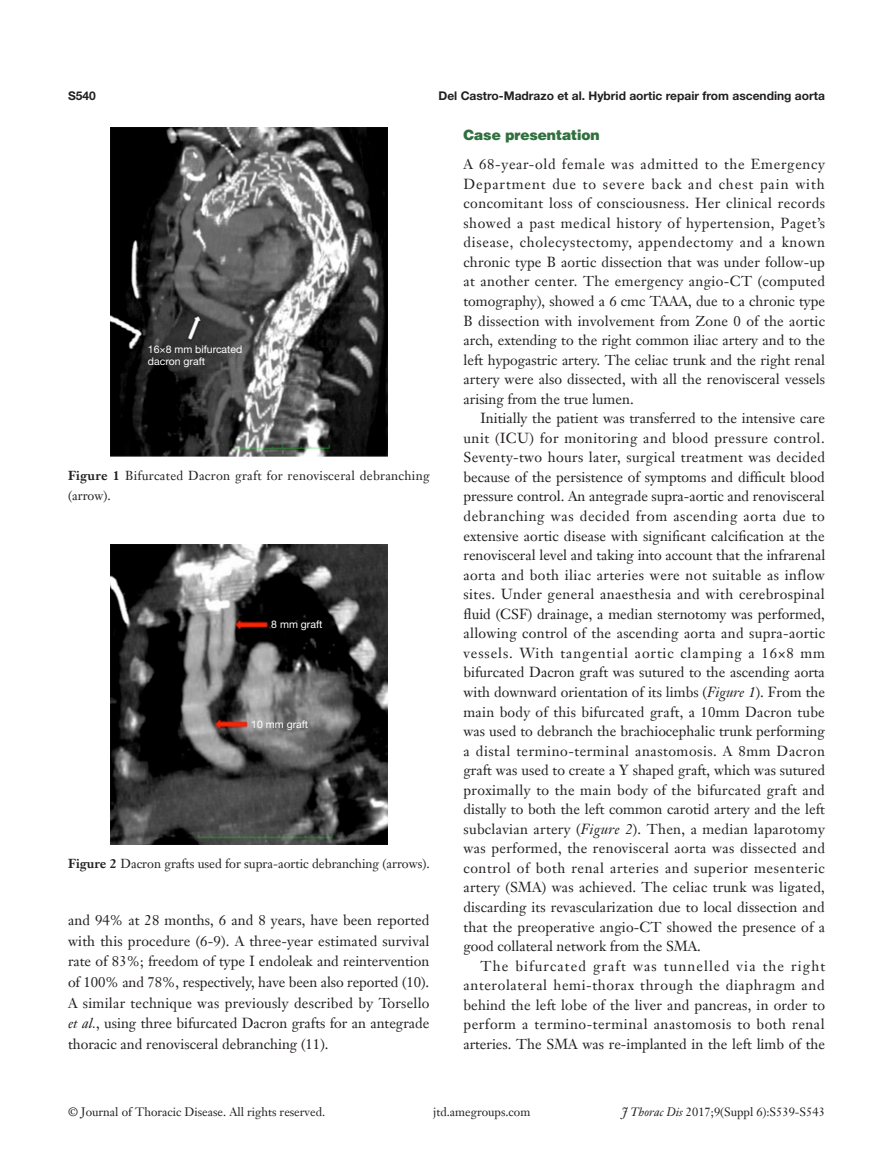
<style>
.page{position:relative;width:893px;height:1170px;background:#fff}
.page>*{position:absolute;margin:0;border:0;box-sizing:border-box;transform-origin:0 0}
.t1{font:14.25px/19.5px "Janson Text LT";color:#231f20;text-align:justify}
.t2{font:900 14.25px "Helvetica";color:#30703e}
.t3{font:12.75px/19.5px "Janson Text LT";letter-spacing:.02em;color:#231f20}
.t4{font:12.75px "Janson Text LT";color:#231f20}
.t5{font:12px "Janson Text LT";color:#231f20}
.Running_title{font:700 12px "Helvetica Neue LT Pro";color:#231f20}
.t6{font:10.5px/12px "Helvetica Neue LT Pro";color:#fff}
.s1{font-weight:700}
.s2{font-style:italic}
</style>
<div class="page">
<img style="left:111px;top:128px;width:276px;height:328px">
<img style="left:111px;top:544px;width:276px;height:300px">
<p class="Running_title" style="left:68px;top:88px;width:29px">S540</p>
<p class="Running_title" style="left:438px;top:88px;width:388px">Del Castro-Madrazo et al. Hybrid aortic repair from ascending aorta</p>
<p class="t6" style="left:148px;top:343px;width:96px">16×8 mm bifurcated dacron graft</p>
<p class="t3" style="left:68px;top:466px;width:363px"><span class="s1">Figure 1</span> Bifurcated Dacron graft for renovisceral debranching (arrow).</p>
<p class="t6" style="left:271px;top:618px;width:53px">8 mm graft</p>
<p class="t6" style="left:251px;top:718px;width:59px">10 mm graft</p>
<p class="t4" style="left:68px;top:855px;width:363px"><span class="s1">Figure 2</span> Dacron grafts used for supra-aortic debranching (arrows).</p>
<p class="t1" style="left:68px;top:909px;width:363px;line-height:20.7px">and 94% at 28 months, 6 and 8 years, have been reported with this procedure (6-9). A three-year estimated survival rate of 83%; freedom of type I endoleak and reintervention of 100% and 78%, respectively, have been also reported (10).<br>A similar technique was previously described by Torsello <span class="s2">et al.</span>, using three bifurcated Dacron grafts for an antegrade thoracic and renovisceral debranching (11).</p>
<p class="t2" style="left:463px;top:126px;width:138px">Case presentation</p>
<p class="t1" style="left:463px;top:154px;width:363px">A 68-year-old female was admitted to the Emergency Department due to severe back and chest pain with concomitant loss of consciousness. Her clinical records showed a past medical history of hypertension, Paget’s disease, cholecystectomy, appendectomy and a known chronic type B aortic dissection that was under follow-up at another center. The emergency angio-CT (computed tomography), showed a 6 cmc TAAA, due to a chronic type B dissection with involvement from Zone 0 of the aortic arch, extending to the right common iliac artery and to the left hypogastric artery. The celiac trunk and the right renal artery were also dissected, with all the renovisceral vessels arising from the true lumen.</p>
<p class="t1" style="left:463px;top:408px;width:363px;text-indent:17px">Initially the patient was transferred to the intensive care unit (ICU) for monitoring and blood pressure control.<br>Seventy-two hours later, surgical treatment was decided because of the persistence of symptoms and difficult blood pressure control. An antegrade supra-aortic and renovisceral debranching was decided from ascending aorta due to extensive aortic disease with significant calcification at the renovisceral level and taking into account that the infrarenal aorta and both iliac arteries were not suitable as inflow sites. Under general anaesthesia and with cerebrospinal fluid (CSF) drainage, a median sternotomy was performed, allowing control of the ascending aorta and supra-aortic vessels. With tangential aortic clamping a 16×8 mm bifurcated Dacron graft was sutured to the ascending aorta with downward orientation of its limbs (<span class="s2">Figure 1</span>). From the main body of this bifurcated graft, a 10mm Dacron tube was used to debranch the brachiocephalic trunk performing a distal termino-terminal anastomosis. A 8mm Dacron graft was used to create a Y shaped graft, which was sutured proximally to the main body of the bifurcated graft and distally to both the left common carotid artery and the left subclavian artery (<span class="s2">Figure 2</span>). Then, a median laparotomy was performed, the renovisceral aorta was dissected and control of both renal arteries and superior mesenteric artery (SMA) was achieved. The celiac trunk was ligated, discarding its revascularization due to local dissection and that the preoperative angio-CT showed the presence of a good collateral network from the SMA.</p>
<p class="t1" style="left:463px;top:955px;width:363px;text-indent:17px">The bifurcated graft was tunnelled via the right anterolateral hemi-thorax through the diaphragm and behind the left lobe of the liver and pancreas, in order to perform a termino-terminal anastomosis to both renal arteries. The SMA was re-implanted in the left limb of the</p>
<p class="t5" style="left:68px;top:1104px;width:259px">© Journal of Thoracic Disease. All rights reserved.</p>
<p class="t5" style="left:433px;top:1104px;width:99px">jtd.amegroups.com</p>
<p class="t5" style="left:622px;top:1104px;width:205px"><span class="s2">J Thorac Dis</span> 2017;9(Suppl 6):S539-S543</p>
</div>
